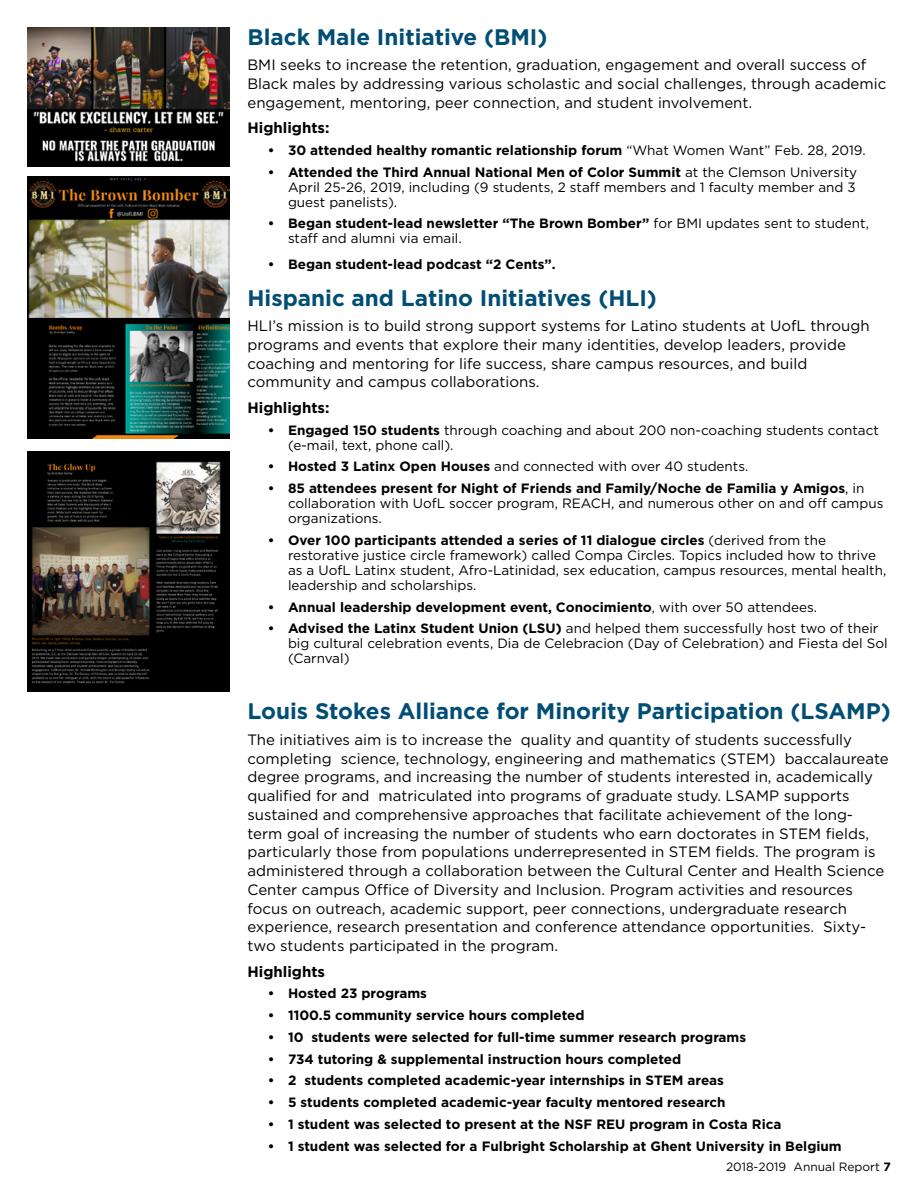
<style>
.page{position:relative;width:918px;height:1188px;background:#fff}
.page>*{position:absolute;margin:0;border:0;box-sizing:border-box;transform-origin:0 0}
.Heading_1{font:700 22.5px "Gotham HTF";color:#004e74}
.body{font:15px/18.8px "Gotham HTF";color:#000}
.Subhead_2{font:700 15px "Gotham HTF";color:#000}
.t1{font:13.5px/15px "Gotham HTF";color:#000}
.t2{font:700 13.5px "Gotham HTF";color:#000}
.body-2{font:12px "Gotham HTF";color:#000}
.s1{font-weight:400}
.s2{font-weight:700}
</style>
<div class="page">
<img style="left:27px;top:27px;width:202px;height:139px">
<img style="left:27px;top:176px;width:202px;height:262px">
<img style="left:27px;top:451px;width:203px;height:240px">
<p class="Heading_1" style="left:248px;top:24px;width:302px">Black Male Initiative (BMI)</p>
<p class="body" style="left:248px;top:55px;width:640px">BMI seeks to increase the retention, graduation, engagement and overall success of<br>Black males by addressing various scholastic and social challenges, through academic engagement, mentoring, peer connection, and student involvement.</p>
<p class="Subhead_2" style="left:248px;top:119px;width:84px">Highlights:</p>
<p class="t2" style="left:268px;top:142px;width:600px">• 30 attended healthy romantic relationship forum <span class="s1">“What Women Want” Feb. 28, 2019.</span></p>
<p class="t1" style="left:288px;top:164px;width:571px;text-align:justify;text-indent:-20px"><span class="s2">• Attended the Third Annual National Men of Color Summit</span> at the Clemson University April 25-26, 2019, including (9 students, 2 staff members and 1 faculty member and 3 guest panelists).</p>
<p class="t1" style="left:288px;top:216px;width:583px;text-indent:-20px"><span class="s2">• Began student-lead newsletter “The Brown Bomber”</span> for BMI updates sent to student, staff and alumni via email.</p>
<p class="t2" style="left:268px;top:256px;width:289px">• Began student-lead podcast “2 Cents”.</p>
<p class="Heading_1" style="left:248px;top:285px;width:411px">Hispanic and Latino Initiatives (HLI)</p>
<p class="body" style="left:248px;top:316px;width:624px">HLI’s mission is to build strong support systems for Latino students at UofL through programs and events that explore their many identities, develop leaders, provide coaching and mentoring for life success, share campus resources, and build community and campus collaborations.</p>
<p class="Subhead_2" style="left:248px;top:399px;width:84px">Highlights:</p>
<p class="t1" style="left:288px;top:422px;width:592px;text-indent:-20px"><span class="s2">• Engaged 150 students</span> through coaching and about 200 non-coaching students contact (e-mail, text, phone call).</p>
<p class="t1" style="left:268px;top:459px;width:482px"><span class="s2">• Hosted 3 Latinx Open Houses</span> and connected with over 40 students.</p>
<p class="t1" style="left:288px;top:481px;width:597px;text-indent:-20px"><span class="s2">• 85 attendees present for Night of Friends and Family/Noche de Familia y Amigos</span>, in collaboration with UofL soccer program, REACH, and numerous other on and off campus organizations.</p>
<p class="t1" style="left:288px;top:532px;width:600px;text-indent:-20px"><span class="s2">• Over 100 participants attended a series of 11 dialogue circles</span> (derived from the restorative justice circle framework) called Compa Circles. Topics included how to thrive as a UofL Latinx student, Afro-Latinidad, sex education, campus resources, mental health, leadership and scholarships.</p>
<p class="t2" style="left:268px;top:599px;width:551px">• Annual leadership development event, Conocimiento<span class="s1">, with over 50 attendees.</span></p>
<p class="t1" style="left:288px;top:621px;width:601px;text-indent:-20px"><span class="s2">• Advised the Latinx Student Union (LSU)</span> and helped them successfully host two of their big cultural celebration events, Dia de Celebracion (Day of Celebration) and Fiesta del Sol (Carnval)</p>
<p class="Heading_1" style="left:248px;top:698px;width:645px">Louis Stokes Alliance for Minority Participation (LSAMP)</p>
<p class="body" style="left:248px;top:730px;width:643px">The initiatives aim is to increase the quality and quantity of students successfully completing science, technology, engineering and mathematics (STEM) baccalaureate degree programs, and increasing the number of students interested in, academically qualified for and matriculated into programs of graduate study. LSAMP supports sustained and comprehensive approaches that facilitate achievement of the long&shy;term goal of increasing the number of students who earn doctorates in STEM fields, particularly those from populations underrepresented in STEM fields. The program is administered through a collaboration between the Cultural Center and Health Science Center campus Office of Diversity and Inclusion. Program activities and resources focus on outreach, academic support, peer connections, undergraduate research experience, research presentation and conference attendance opportunities. Sixty&shy;two students participated in the program.</p>
<p class="Subhead_2" style="left:248px;top:963px;width:79px">Highlights</p>
<p class="t2" style="left:268px;top:986px;width:161px">• Hosted 23 programs</p>
<p class="t2" style="left:268px;top:1008px;width:318px">• 1100.5 community service hours completed</p>
<p class="t2" style="left:268px;top:1029px;width:480px">• 10 students were selected for full-time summer research programs</p>
<p class="t2" style="left:268px;top:1051px;width:415px">• 734 tutoring &amp; supplemental instruction hours completed</p>
<p class="t2" style="left:268px;top:1073px;width:458px">• 2 students completed academic-year internships in STEM areas</p>
<p class="t2" style="left:268px;top:1095px;width:459px">• 5 students completed academic-year faculty mentored research</p>
<p class="t2" style="left:268px;top:1116px;width:515px">• 1 student was selected to present at the NSF REU program in Costa Rica</p>
<p class="t2" style="left:268px;top:1138px;width:576px">• 1 student was selected for a Fulbright Scholarship at Ghent University in Belgium</p>
<p class="body-2" style="left:726px;top:1160px;width:166px">2018-2019 Annual Report <span class="s2">7</span></p>
</div>
